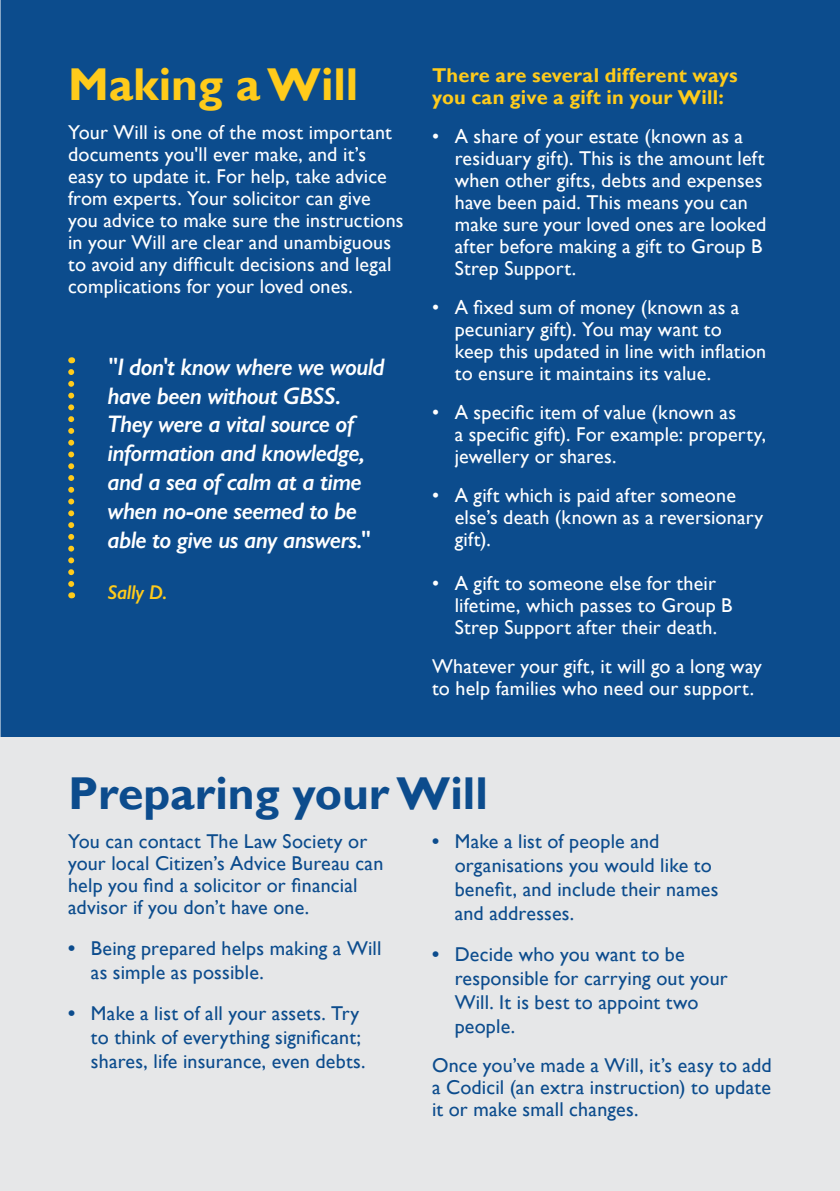
<style>
.page{position:relative;width:840px;height:1191px;background:#fff}
.page>*{position:absolute;margin:0;border:0;box-sizing:border-box;transform-origin:0 0}
.t1{font:700 46px "Gill Sans";color:#0c4c8d}
.t2{font:700 46px "Gill Sans";color:#ffcb1b}
.t3{font:italic 600 24px/28.8px "Gill Sans";letter-spacing:-.03em;color:#fff}
.t4{font:20px/22px "Gill Sans";letter-spacing:.01em;color:#fff}
.t5{font:20px/24px "Gill Sans";letter-spacing:.01em;color:#0c4c8d}
.t6{font:700 20px/22px "Gill Sans";letter-spacing:.01em;color:#ffcb1b}
.t7{font:italic 600 20px "Gill Sans";letter-spacing:-.02em;color:#ffcb1b}
.s1{font-weight:700}
</style>
<div class="page">
<div style="left:0;top:0;width:839px;height:737px;background:#0c4c8d"></div>
<div style="left:0;top:737px;width:839px;height:454px;background:#e6e7e8"></div>
<svg style="left:68px;top:372px;width:6px;height:226px"></svg>
<h1 class="t2" style="left:68px;top:65px;width:292px">Making a Will</h1>
<p class="t4" style="left:68px;top:123px;width:337px">Your Will is one of the most important documents you'll ever make, and it’s easy to update it. For help, take advice from experts. Your solicitor can give you advice to make sure the instructions in your Will are clear and unambiguous to avoid any difficult decisions and legal complications for your loved ones.</p>
<p class="t3" style="left:107px;top:354px;width:279px">"I don't know where we would have been without GBSS.<br>They were a vital source of information and knowledge, and a sea of calm at a time when no-one seemed to be able to give us any answers."</p>
<p class="t7" style="left:107px;top:585px;width:61px">Sally D.</p>
<p class="t6" style="left:432px;top:66px;width:307px">There are several different ways you can give a gift in your Will:</p>
<p class="t4" style="left:454px;top:127px;width:313px;text-indent:-23px">• A share of your estate (known as a residuary gift). This is the amount left when other gifts, debts and expenses have been paid. This means you can make sure your loved ones are looked after before making a gift to Group B<br>Strep Support.</p>
<p class="t4" style="left:454px;top:298px;width:313px;text-indent:-23px">• A fixed sum of money (known as a pecuniary gift). You may want to<br>keep this updated in line with inflation to ensure it maintains its value.</p>
<p class="t4" style="left:454px;top:403px;width:313px;text-indent:-23px">• A specific item of value (known as<br>a specific gift). For example: property, jewellery or shares.</p>
<p class="t4" style="left:454px;top:486px;width:310px;text-indent:-23px">• A gift which is paid after someone else’s death (known as a reversionary gift).</p>
<p class="t4" style="left:454px;top:574px;width:279px;text-indent:-23px">• A gift to someone else for their lifetime, which passes to Group B<br>Strep Support after their death.</p>
<p class="t4" style="left:432px;top:657px;width:331px">Whatever your gift, it will go a long way to help families who need our support.</p>
<h1 class="t1" style="left:68px;top:775px;width:421px">Preparing your Will</h1>
<p class="t5" style="left:68px;top:831px;width:316px;line-height:22px">You can contact The Law Society or your local Citizen’s Advice Bureau can help you find a solicitor or financial advisor if you don’t have one.</p>
<p class="t5" style="left:91px;top:937px;width:292px;text-indent:-23px"><span class="s1">•</span> Being prepared helps making a Will as simple as possible.</p>
<p class="t5" style="left:91px;top:1002px;width:276px;text-indent:-23px"><span class="s1">•</span> Make a list of all your assets. Try to think of everything significant; shares, life insurance, even debts.</p>
<p class="t5" style="left:454px;top:830px;width:265px;text-indent:-23px"><span class="s1">•</span> Make a list of people and organisations you would like to benefit, and include their names and addresses.</p>
<p class="t5" style="left:454px;top:943px;width:274px;text-indent:-23px"><span class="s1">•</span> Decide who you want to be responsible for carrying out your<br>Will. It is best to appoint two people.</p>
<p class="t5" style="left:432px;top:1055px;width:341px;line-height:22px;text-align:justify">Once you’ve made a Will, it’s easy to add a Codicil (an extra instruction) to update it or make small changes.</p>
</div>
